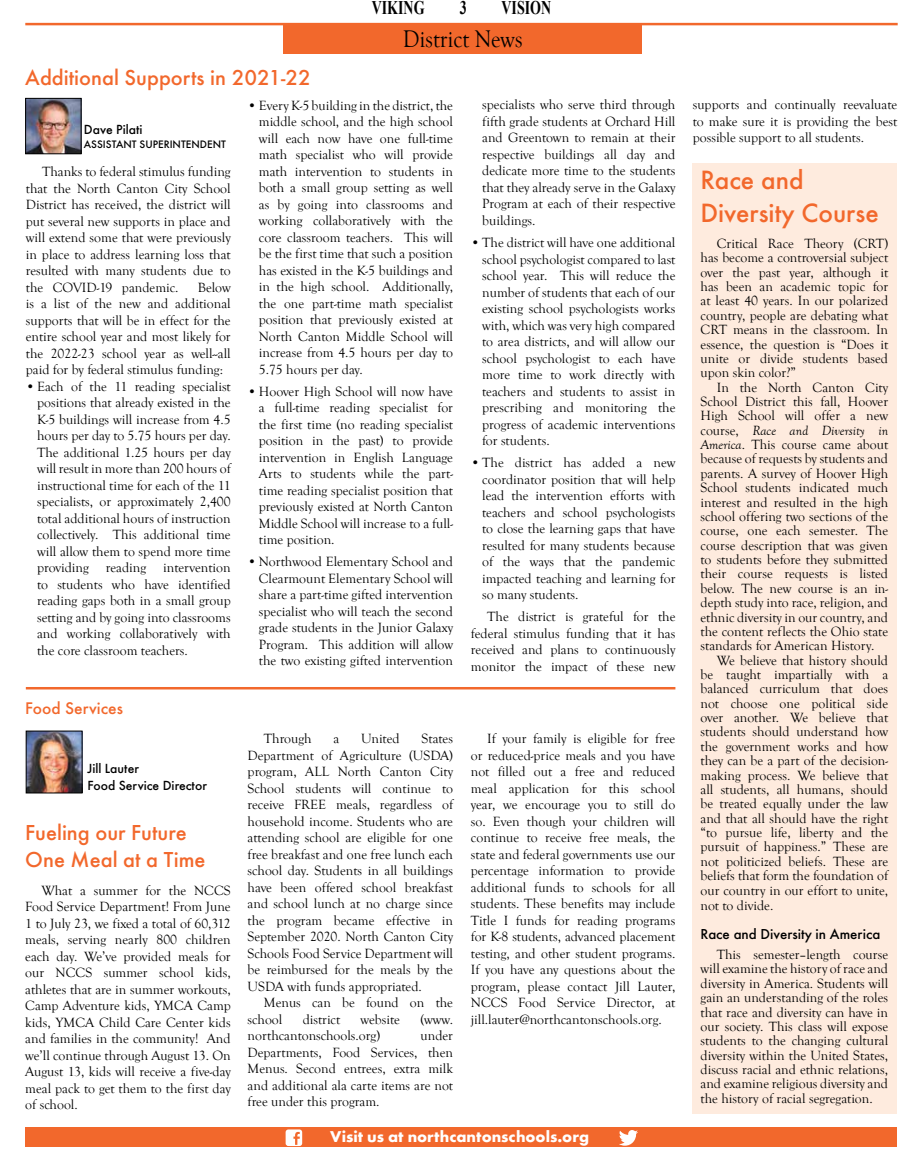
<style>
.page{position:relative;width:923px;height:1170px;background:#fff}
.page>*{position:absolute;margin:0;border:0;box-sizing:border-box;transform-origin:0 0}
.t1{font:500 27.5px/33px "Futura T";color:#f2682c}
.t2{font:24.75px "Goudy Old Style T";color:#000;scale:.91 1}
.t3{font:500 22.5px/27px "Futura T";color:#f2682c}
.t4{font:700 19.25px "Times New Roman";color:#000;scale:.73 1}
.t5{font:500 17.5px "Futura T";color:#f2682c}
.t6{font:700 16.25px "Futura T";color:#fff}
.t7{font:500 15px "Futura T";color:#000}
.t8{font:13.75px/16.5px "Goudy Old Style T";color:#000;text-align:justify}
.t9{font:500 13.75px/16.5px "Futura T";color:#000}
.t10{font:500 11.25px "Futura T";color:#000}
.s1{font-style:italic}
</style>
<div class="page">
<hr style="left:25px;top:23px;width:872px;height:2px;background:#f2682c">
<div style="left:283px;top:24px;width:358px;height:30px;background:#f2682c"></div>
<div style="left:25px;top:1128px;width:871px;height:19px;background:#f2682c"></div>
<svg style="left:619px;top:1130px;width:19px;height:16px"></svg>
<img style="left:285px;top:1129px;width:17px;height:17px">
<div style="left:692px;top:164px;width:205px;height:950px;background:#feebde"></div>
<img style="left:27px;top:100px;width:52px;height:52px">
<div style="left:25px;top:98px;width:56px;height:56px;border:1px solid #000"></div>
<hr style="left:26px;top:687px;width:649px;height:2px;background:#f2682c">
<img style="left:28px;top:733px;width:52px;height:58px">
<div style="left:26px;top:731px;width:56px;height:62px;border:1px solid #000"></div>
<h3 class="t4" style="left:372px;top:-6px;width:74px">VIKING</h3>
<h3 class="t4" style="left:459px;top:-6px;width:11px">3</h3>
<h3 class="t4" style="left:501px;top:-6px;width:70px">VISION</h3>
<h2 class="t2" style="left:403px;top:26px;width:133px">District News</h2>
<h3 class="t3" style="left:25px;top:64px;width:287px">Additional Supports in 2021-22</h3>
<p class="t9" style="left:84px;top:121px;width:60px">Dave Pilati</p>
<p class="t10" style="left:84px;top:138px;width:143px">ASSISTANT SUPERINTENDENT</p>
<p class="t8" style="left:259px;top:97px;width:196px;text-indent:-11px">•Every K-5 building in the district, the middle school, and the high school will each now have one full-time math specialist who will provide math intervention to students in both a small group setting as well as by going into classrooms and working collaboratively with the core classroom teachers. This will be the first time that such a position has existed in the K-5 buildings and in the high school. Additionally, the one part-time math specialist position that previously existed at North Canton Middle School will increase from 4.5 hours per day to 5.75 hours per day.</p>
<p class="t8" style="left:259px;top:383px;width:196px;text-indent:-11px">•Hoover High School will now have a full-time reading specialist for the first time (no reading specialist position in the past) to provide intervention in English Language Arts to students while the part&shy;time reading specialist position that previously existed at North Canton Middle School will increase to a full&shy;time position.</p>
<p class="t8" style="left:259px;top:554px;width:196px;text-indent:-11px">• Northwood Elementary School and Clearmount Elementary School will share a part-time gifted intervention specialist who will teach the second grade students in the Junior Galaxy Program. This addition will allow the two existing gifted intervention</p>
<p class="t8" style="left:26px;top:164px;width:206px;text-indent:16px">Thanks to federal stimulus funding that the North Canton City School District has received, the district will put several new supports in place and will extend some that were previously in place to address learning loss that resulted with many students due to the COVID-19 pandemic.</p>
<p class="t8" style="left:26px;top:279px;width:206px;text-indent:172px">Below is a list of the new and additional supports that will be in effect for the entire school year and most likely for the 2022-23 school year as well--all paid for by federal stimulus funding:</p>
<p class="t8" style="left:37px;top:378px;width:195px;text-indent:-11px">•Each of the 11 reading specialist positions that already existed in the K-5 buildings will increase from 4.5 hours per day to 5.75 hours per day.<br>The additional 1.25 hours per day will result in more than 200 hours of instructional time for each of the 11 specialists, or approximately 2,400 total additional hours of instruction collectively. This additional time will allow them to spend more time providing reading intervention to students who have identified reading gaps both in a small group setting and by going into classrooms and working collaboratively with the core classroom teachers.</p>
<p class="t5" style="left:25px;top:698px;width:99px">Food Services</p>
<p class="t9" style="left:87px;top:760px;width:121px">Jill Lauter<br>Food Service Director</p>
<h3 class="t3" style="left:25px;top:819px;width:182px">Fueling our Future<br>One Meal at a Time</h3>
<p class="t8" style="left:25px;top:882px;width:207px;text-indent:16px">What a summer for the NCCS Food Service Department! From June 1 to July 23, we fixed a total of 60,312 meals, serving nearly 800 children each day. We’ve provided meals for our NCCS summer school kids, athletes that are in summer workouts, Camp Adventure kids, YMCA Camp kids, YMCA Child Care Center kids and families in the community! And we’ll continue through August 13. On August 13, kids will receive a five-day meal pack to get them to the first day of school.</p>
<p class="t8" style="left:264px;top:731px;width:49px">Through</p>
<p class="t8" style="left:333px;top:731px;width:7px">a</p>
<p class="t8" style="left:361px;top:731px;width:40px">United</p>
<p class="t8" style="left:247px;top:731px;width:207px;text-indent:174px">States Department of Agriculture (USDA) program, ALL North Canton City School students will continue to receive FREE meals, regardless of household income. Students who are attending school are eligible for one free breakfast and one free lunch each school day. Students in all buildings have been offered school breakfast and school lunch at no charge since the program became effective in September 2020. North Canton City Schools Food Service Department will be reimbursed for the meals by the USDA with funds appropriated.</p>
<p class="t8" style="left:247px;top:995px;width:207px;text-indent:16px">Menus can be found on the school</p>
<p class="t8" style="left:303px;top:1011px;width:39px">district</p>
<p class="t8" style="left:360px;top:1011px;width:41px">website</p>
<p class="t8" style="left:420px;top:1011px;width:34px">(www.</p>
<p class="t8" style="left:247px;top:1028px;width:134px">northcantonschools.org)</p>
<p class="t8" style="left:247px;top:1028px;width:207px;text-indent:173px">under Departments, Food Services, then Menus. Second entrees, extra milk and additional ala carte items are not free under this program.</p>
<p class="t8" style="left:482px;top:97px;width:195px">specialists who serve third through fifth grade students at Orchard Hill and Greentown to remain at their respective buildings all day and dedicate more time to the students that they already serve in the Galaxy Program at each of their respective buildings.</p>
<p class="t8" style="left:482px;top:235px;width:195px;text-indent:-11px">•The district will have one additional school psychologist compared to last school year. This will reduce the number of students that each of our existing school psychologists works with, which was very high compared to area districts, and will allow our school psychologist to each have more time to work directly with teachers and students to assist in prescribing and monitoring the progress of academic interventions for students.</p>
<p class="t8" style="left:482px;top:455px;width:195px;text-indent:-11px">•The district has added a new coordinator position that will help lead the intervention efforts with teachers and school psychologists to close the learning gaps that have resulted for many students because of the ways that the pandemic impacted teaching and learning for so many students.</p>
<p class="t8" style="left:471px;top:609px;width:206px;text-indent:16px">The district is grateful for the federal stimulus funding that it has received and plans to continuously monitor the impact of these new</p>
<p class="t8" style="left:471px;top:731px;width:206px;text-indent:16px">If your family is eligible for free or reduced-price meals and you have not filled out a free and reduced meal application for this school year, we encourage you to still do so. Even though your children will continue to receive free meals, the state and federal governments use our percentage information to provide additional funds to schools for all students. These benefits may include Title I funds for reading programs for K-8 students, advanced placement testing, and other student programs.<br>If you have any questions about the program, please contact Jill Lauter, NCCS Food Service Director, at jill.lauter@northcantonschools.org.</p>
<p class="t6" style="left:330px;top:1127px;width:260px">Visit us at northcantonschools.org</p>
<p class="t8" style="left:692px;top:97px;width:206px">supports and continually reevaluate to make sure it is providing the best possible support to all students.</p>
<h1 class="t1" style="left:700px;top:163px;width:180px">Race and<br>Diversity Course</h1>
<p class="t8" style="left:700px;top:237px;width:189px;line-height:14.4px;text-indent:16px">Critical Race Theory (CRT) has become a controversial subject over the past year, although it has been an academic topic for at least 40 years. In our polarized country, people are debating what CRT means in the classroom. In essence, the question is “Does it unite or divide students based upon skin color?”</p>
<p class="t8" style="left:700px;top:380px;width:189px;line-height:14.4px;text-indent:16px">In the North Canton City School District this fall, Hoover High School will offer a new course, <span class="s1">Race and Diversity in America</span>. This course came about because of requests by students and parents. A survey of Hoover High School students indicated much interest and resulted in the high school offering two sections of the course, one each semester. The course description that was given to students before they submitted their course requests is listed below. The new course is an in&shy;depth study into race, religion, and ethnic diversity in our country, and the content reflects the Ohio state standards for American History.</p>
<p class="t8" style="left:700px;top:653px;width:189px;line-height:14.4px;text-indent:16px">We believe that history should be taught impartially with a balanced curriculum that does not choose one political side over another. We believe that students should understand how the government works and how they can be a part of the decision&shy;making process. We believe that all students, all humans, should be treated equally under the law and that all should have the right “to pursue life, liberty and the pursuit of happiness.” These are not politicized beliefs. These are beliefs that form the foundation of our country in our effort to unite, not to divide.</p>
<p class="t7" style="left:700px;top:925px;width:181px">Race and Diversity in America</p>
<p class="t8" style="left:700px;top:948px;width:189px;line-height:14.4px;text-indent:16px">This semester–length course will examine the history of race and diversity in America. Students will gain an understanding of the roles that race and diversity can have in our society. This class will expose students to the changing cultural diversity within the United States, discuss racial and ethnic relations, and examine religious diversity and the history of racial segregation.</p>
</div>
